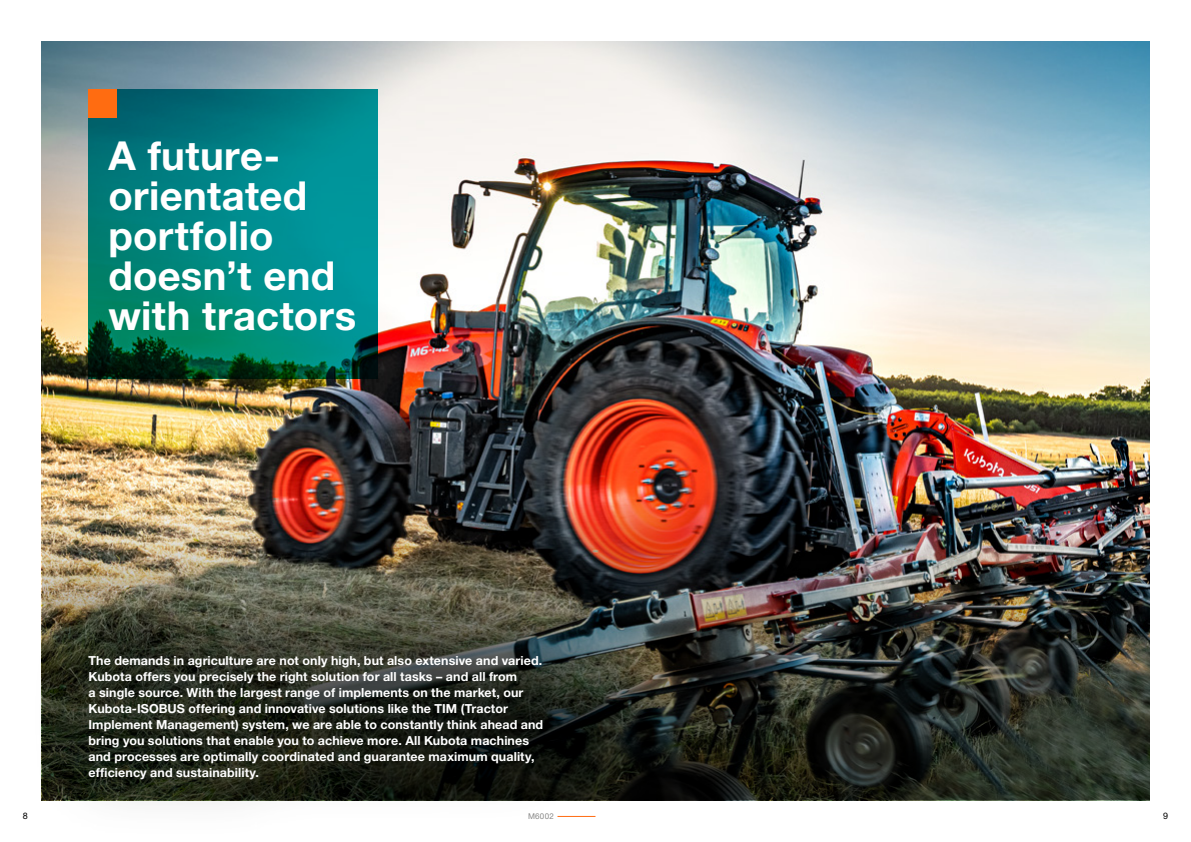
<style>
.page{position:relative;width:1191px;height:842px;background:#fff}
.page>*{position:absolute;margin:0;border:0;box-sizing:border-box;transform-origin:0 0}
.t1{font:700 40px/40px "Helvetica Neue LT Pro";letter-spacing:.01em;color:#fff}
.t2{font:700 12.5px/16px "Helvetica Neue LT Pro";letter-spacing:.005em;color:#fff}
.t3{font:9px "Helvetica Neue LT Std";color:#000}
.t4{font:8px "Helvetica Neue LT Std";letter-spacing:.03em;color:#878786}
</style>
<div class="page">
<img style="left:42px;top:42px;width:1107px;height:455px">
<img style="left:42px;top:497px;width:1107px;height:303px">
<svg style="left:88px;top:89px;width:290px;height:289px"></svg>
<div style="left:88px;top:89px;width:29px;height:29px;background:#ff6c11"></div>
<div style="left:28px;top:595px;width:568px;height:245px;background:#000;opacity:.75"></div>
<h1 class="t1" style="left:108px;top:135px;width:249px">A future&shy;orientated portfolio doesn’t end with tractors</h1>
<p class="t2" style="left:88px;top:652px;width:456px">The demands in agriculture are not only high, but also extensive and varied.<br>Kubota offers you precisely the right solution for all tasks – and all from<br>a single source. With the largest range of implements on the market, our Kubota-ISOBUS offering and innovative solutions like the TIM (Tractor Implement Management) system, we are able to constantly think ahead and bring you solutions that enable you to achieve more. All Kubota machines and processes are optimally coordinated and guarantee maximum quality, efficiency and sustainability.</p>
<p class="t3" style="left:23px;top:811px;width:7px">8</p>
<p class="t4" style="left:528px;top:812px;width:27px">M6002</p>
<p class="t3" style="left:1163px;top:811px;width:7px">9</p>
</div>
